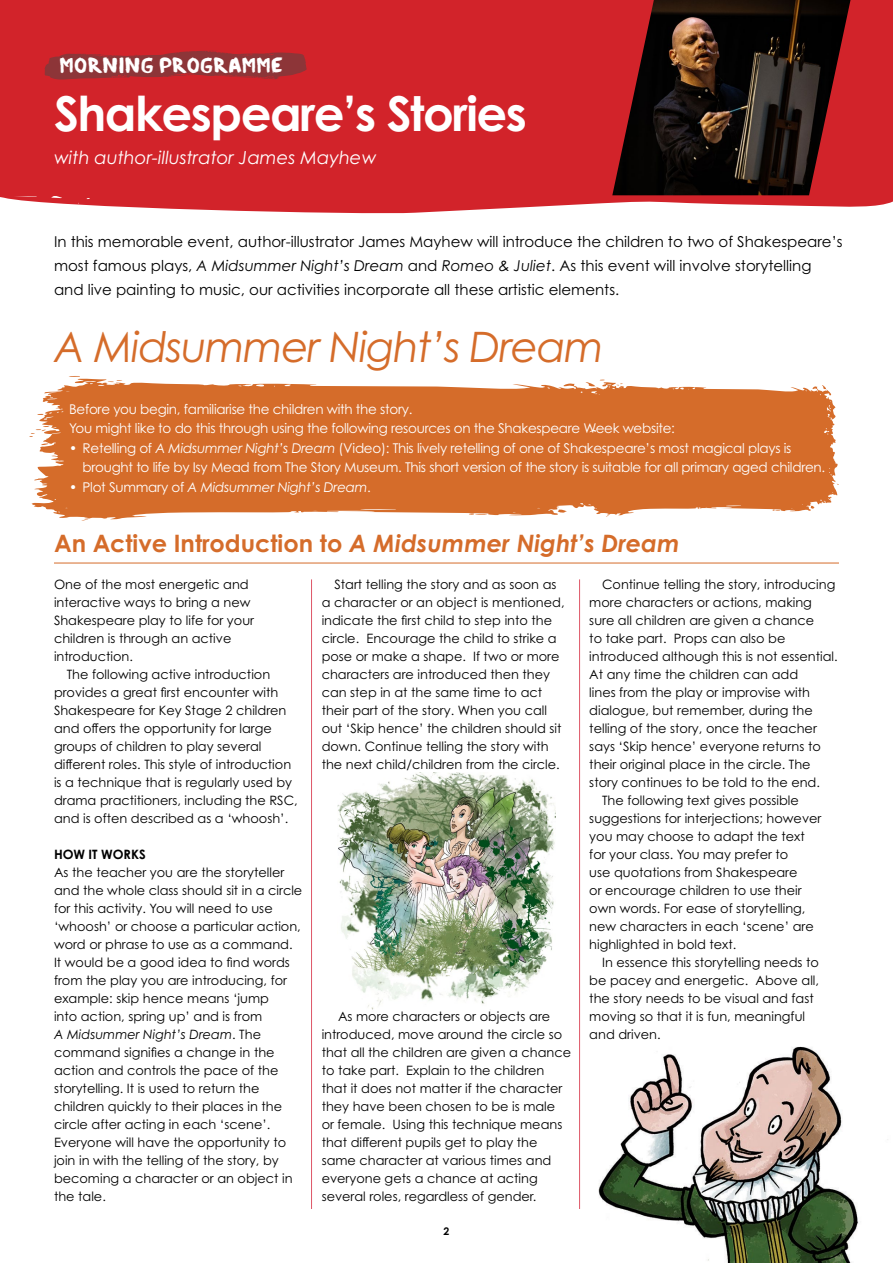
<style>
.page{position:relative;width:893px;height:1263px;background:#fff}
.page>*{position:absolute;margin:0;border:0;box-sizing:border-box;transform-origin:0 0}
.t1{font:700 48px "Century Gothic Pro";letter-spacing:-.03em;color:#fff}
.t2{font:italic 42px "Century Gothic Pro";letter-spacing:-.03em;color:#d56c2a}
.t3{font:700 24px "Century Gothic Pro";color:#d56c2a}
.t4{font:italic 18px "Century Gothic Pro";color:#fff}
.t5{font:15.75px "Shakespear Week";color:#fff}
.t6{font:15px/24px "Century Gothic Pro";color:#000}
.t7{font:13.5px/19.5px "Century Gothic Pro";letter-spacing:-.02em;color:#fff}
.t8{font:italic 13.5px "Century Gothic Pro";letter-spacing:-.02em;color:#fff}
.t9{font:12.9px/18px "Century Gothic Pro";color:#000}
.t10{font:700 12.9px "Century Gothic Pro";color:#000}
.t11{font:700 10.5px "Century Gothic Pro";color:#000}
.s1{font-style:italic}
.s2{font-style:normal}
</style>
<div class="page">
<svg style="left:31px;top:376px;width:551px;height:145px;background:#db834c"></svg>
<svg style="left:557px;top:509px;width:12px;height:4px"></svg>
<svg style="left:582px;top:379px;width:257px;height:138px;background:#db8149"></svg>
<svg style="left:466px;top:513px;width:23px;height:2px"></svg>
<svg style="left:0;top:195px;width:893px;height:19px;fill:#d2232a"></svg>
<div style="left:0;top:0;width:893px;height:195px;background:#d2232a"></div>
<svg style="left:45px;top:51px;width:262px;height:29px"></svg>
<img style="left:598px;top:1046px;width:290px;height:217px">
<img style="left:337px;top:773px;width:219px;height:237px">
<img style="left:612px;top:0;width:238px;height:195px">
<hr style="left:54px;top:563px;width:785px;height:1px;background:#d56c2a">
<hr style="left:311px;top:579px;width:1px;height:630px;background:#de5767">
<hr style="left:579px;top:579px;width:1px;height:630px;background:#de5767">
<p class="t5" style="left:60px;top:55px;width:225px">MORNING PROGRAMME</p>
<h1 class="t1" style="left:54px;top:84px;width:474px">Shakespeare’s Stories</h1>
<h3 class="t4" style="left:54px;top:147px;width:324px">with author-illustrator James Mayhew</h3>
<p class="t6" style="left:54px;top:229px;width:790px">In this memorable event, author-illustrator James Mayhew will introduce the children to two of Shakespeare’s most famous plays, <span class="s1">A Midsummer Night’s Dream</span> and <span class="s1">Romeo &amp; Juliet</span>. As this event will involve storytelling and live painting to music, our activities incorporate all these artistic elements.</p>
<h2 class="t2" style="left:54px;top:322px;width:551px">A Midsummer Night’s Dream</h2>
<p class="t7" style="left:69px;top:399px;width:607px">Before you begin, familiarise the children with the story.<br>You might like to do this through using the following resources on the Shakespeare Week website:</p>
<p class="t7" style="left:83px;top:438px;width:744px;text-indent:-14px">• Retelling of <span class="s1">A Midsummer Night’s Dream</span> (Video): This lively retelling of one of Shakespeare’s most magical plays is brought to life by Isy Mead from The Story Museum. This short version of the story is suitable for all primary aged children.</p>
<p class="t8" style="left:69px;top:479px;width:303px"><span class="s2">• Plot Summary of</span> A Midsummer Night’s Dream<span class="s2">.</span></p>
<h3 class="t3" style="left:54px;top:528px;width:627px">An Active Introduction to <span class="s1">A Midsummer Night’s Dream</span></h3>
<p class="t9" style="left:54px;top:575px;width:202px">One of the most energetic and interactive ways to bring a new<br>Shakespeare play to life for your children is through an active introduction.</p>
<p class="t9" style="left:54px;top:665px;width:245px;text-indent:13px">The following active introduction provides a great first encounter with Shakespeare for Key Stage 2 children and offers the opportunity for large groups of children to play several different roles. This style of introduction is a technique that is regularly used by drama practitioners, including the RSC, and is often described as a ‘whoosh’.</p>
<p class="t10" style="left:54px;top:846px;width:93px">HOW IT WORKS</p>
<p class="t9" style="left:54px;top:863px;width:250px">As the teacher you are the storyteller and the whole class should sit in a circle for this activity. You will need to use ‘whoosh’ or choose a particular action, word or phrase to use as a command.<br>It would be a good idea to find words from the play you are introducing, for example: skip hence means ‘jump<br>into action, spring up’ and is from<br><span class="s1">A Midsummer Night’s Dream</span>. The command signifies a change in the action and controls the pace of the storytelling. It is used to return the children quickly to their places in the circle after acting in each ‘scene’.<br>Everyone will have the opportunity to join in with the telling of the story, by becoming a character or an object in the tale.</p>
<p class="t9" style="left:322px;top:575px;width:244px;text-indent:13px">Start telling the story and as soon as a character or an object is mentioned, indicate the first child to step into the circle. Encourage the child to strike a pose or make a shape. If two or more characters are introduced then they can step in at the same time to act their part of the story. When you call out ‘Skip hence’ the children should sit down. Continue telling the story with the next child/children from the circle.</p>
<p class="t9" style="left:322px;top:1007px;width:251px;text-indent:16px">As more characters or objects are introduced, move around the circle so that all the children are given a chance to take part. Explain to the children that it does not matter if the character they have been chosen to be is male<br>or female. Using this technique means that different pupils get to play the same character at various times and everyone gets a chance at acting several roles, regardless of gender.</p>
<p class="t11" style="left:444px;top:1225px;width:7px">2</p>
<p class="t9" style="left:602px;top:575px;width:235px">Continue telling the story, introducing</p>
<p class="t9" style="left:589px;top:593px;width:224px">more characters or actions, making</p>
<p class="t9" style="left:589px;top:611px;width:226px">sure all children are given a chance</p>
<p class="t9" style="left:589px;top:629px;width:198px">to take part. Props can also be</p>
<p class="t9" style="left:589px;top:647px;width:250px">introduced although this is not essential.</p>
<p class="t9" style="left:589px;top:665px;width:210px">At any time the children can add</p>
<p class="t9" style="left:589px;top:683px;width:222px">lines from the play or improvise with</p>
<p class="t9" style="left:589px;top:701px;width:225px">dialogue, but remember, during the</p>
<p class="t9" style="left:589px;top:719px;width:229px">telling of the story, once the teacher</p>
<p class="t9" style="left:589px;top:737px;width:233px">says ‘Skip hence’ everyone returns to</p>
<p class="t9" style="left:589px;top:755px;width:223px">their original place in the circle. The</p>
<p class="t9" style="left:589px;top:773px;width:232px">story continues to be told to the end.</p>
<p class="t9" style="left:602px;top:791px;width:198px">The following text gives possible</p>
<p class="t9" style="left:589px;top:809px;width:234px">suggestions for interjections; however</p>
<p class="t9" style="left:589px;top:827px;width:217px">you may choose to adapt the text</p>
<p class="t9" style="left:589px;top:845px;width:200px">for your class. You may prefer to</p>
<p class="t9" style="left:589px;top:863px;width:210px">use quotations from Shakespeare</p>
<p class="t9" style="left:589px;top:881px;width:214px">or encourage children to use their</p>
<p class="t9" style="left:589px;top:899px;width:218px">own words. For ease of storytelling,</p>
<p class="t9" style="left:589px;top:917px;width:226px">new characters in each ‘scene’ are</p>
<p class="t9" style="left:589px;top:935px;width:149px">highlighted in bold text.</p>
<p class="t9" style="left:602px;top:953px;width:218px">In essence this storytelling needs to</p>
<p class="t9" style="left:589px;top:971px;width:231px">be pacey and energetic. Above all,</p>
<p class="t9" style="left:589px;top:989px;width:226px">the story needs to be visual and fast</p>
<p class="t9" style="left:589px;top:1007px;width:217px">moving so that it is fun, meaningful</p>
<p class="t9" style="left:589px;top:1025px;width:73px">and driven.</p>
</div>
